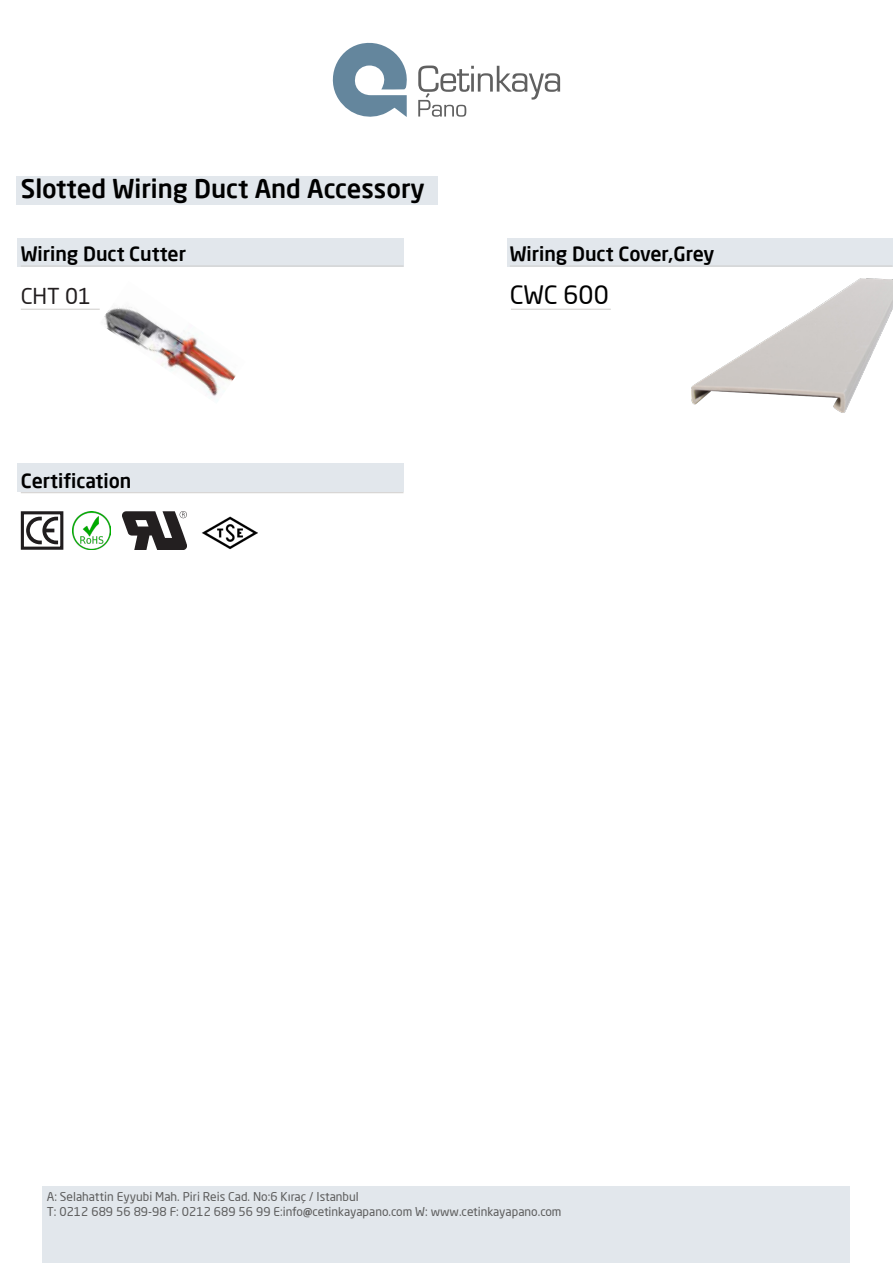
<style>
.page{position:relative;width:893px;height:1263px;background:#fff}
.page>*{position:absolute;margin:0;border:0;box-sizing:border-box;transform-origin:0 0}
.t1{font:500 25.5px "Neo Sans Pro";color:#000}
.t2{font:24.9px "Neo Sans Pro";color:#000}
.t3{font:21.6px "Neo Sans Pro";color:#231f20}
.t4{font:500 19.5px "Neo Sans Pro";color:#000}
.t5{font:12px/14.4px "Neo Sans Pro";color:#5d5d5d}
.s1{font-weight:700}
</style>
<div class="page">
<div style="left:43px;top:1186px;width:807px;height:77px;background:#e2e7ec"></div>
<svg style="left:332px;top:42px;width:75px;height:75px"></svg>
<svg style="left:418px;top:66px;width:142px;height:51px"></svg>
<div style="left:17px;top:176px;width:421px;height:29px;background:#e2e7ec"></div>
<div style="left:17px;top:238px;width:386px;height:28px;background:#e2e7ec"></div>
<div style="left:17px;top:463px;width:386px;height:29px;background:#e2e7ec"></div>
<div style="left:508px;top:238px;width:385px;height:28px;background:#e2e7ec"></div>
<hr style="left:21px;top:266px;width:382px;height:1px;background:#ceccca">
<hr style="left:21px;top:492px;width:382px;height:1px;background:#ceccca">
<hr style="left:510px;top:266px;width:382px;height:1px;background:#ceccca">
<hr style="left:21px;top:309px;width:79px;height:1px;background:#ceccca">
<hr style="left:511px;top:309px;width:100px;height:1px;background:#ceccca">
<div style="left:21px;top:511px;width:42px;height:39px;border:3px solid #201d1e"></div>
<svg style="left:26px;top:517px;width:32px;height:27px"></svg>
<img style="left:72px;top:511px;width:39px;height:39px">
<img style="left:123px;top:511px;width:63px;height:39px">
<img style="left:99px;top:307px;width:137px;height:90px">
<img style="left:691px;top:279px;width:202px;height:134px">
<img style="left:202px;top:516px;width:56px;height:34px">
<p class="t1" style="left:21px;top:173px;width:406px">Slotted Wiring Duct And Accessory</p>
<p class="t4" style="left:21px;top:241px;width:167px">Wiring Duct Cutter</p>
<p class="t3" style="left:21px;top:283px;width:72px">CHT 01</p>
<p class="t4" style="left:21px;top:468px;width:112px">Certification</p>
<p class="t4" style="left:510px;top:241px;width:206px">Wiring Duct Cover,Grey</p>
<p class="t2" style="left:510px;top:279px;width:100px">CWC 600</p>
<p class="t5" style="left:47px;top:1189px;width:516px">A: Selahattin Eyyubi Mah. Piri Reis Cad. No:6 Kıraç / Istanbul<br>T: 0212 689 56 89-98 F: 0212 689 56 99 E:info<span class="s1">@</span>cetinkayapano.com W: www.cetinkayapano.com</p>
</div>
